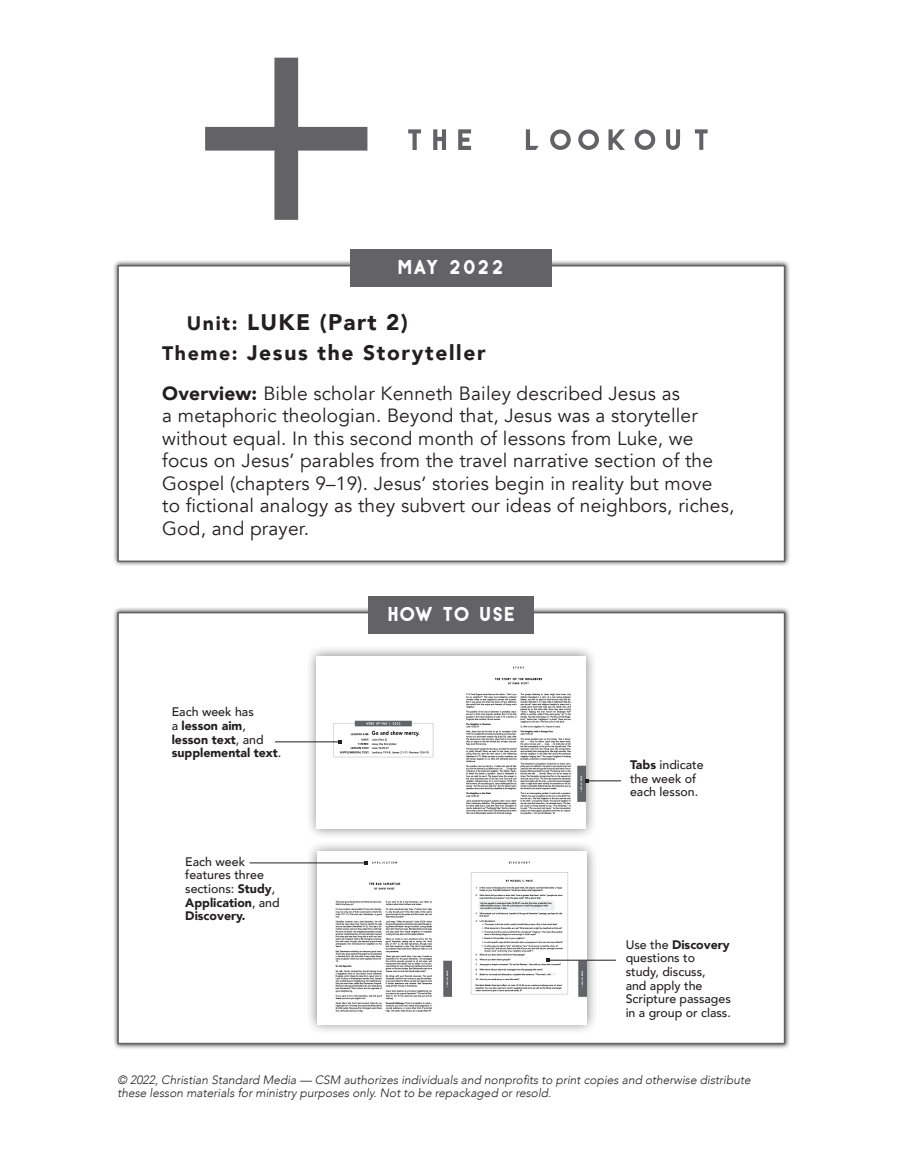
<style>
.page{position:relative;width:905px;height:1161px;background:#fff}
.page>*{position:absolute;margin:0;border:0;box-sizing:border-box;transform-origin:0 0}
.t1{font:900 22.5px "Avenir";letter-spacing:.06em;color:#231f20}
.t2{font:900 21px "Avenir";letter-spacing:.08em;color:#231f20}
.t3{font:19.2px/22.5px "Avenir";letter-spacing:.01em;color:#231f20}
.t4{font:18px "Antraste";letter-spacing:-.01em;color:#fff}
.t5{font:500 12.3px/13.6px "Avenir";color:#231f20}
.t6{font:900 12.3px/13.6px "Avenir";color:#231f20}
.t7{font:italic 300 12px/13.5px "Avenir";color:#231f20}
.s1{font-size:19.5px}
.s2{font-weight:900}
.s3{font-weight:500}
</style>
<div class="page">
<div style="left:112px;top:607px;width:678px;height:442px;background:#231f20;opacity:.88"></div>
<div style="left:117px;top:612px;width:668px;height:432px;background:#fff;border:2px solid #636366"></div>
<div style="left:112px;top:260px;width:678px;height:307px;background:#231f20;opacity:.88"></div>
<div style="left:117px;top:265px;width:668px;height:297px;background:#fff;border:2px solid #636366"></div>
<svg style="left:205px;top:58px;width:162px;height:162px"></svg>
<svg style="left:608px;top:129px;width:17px;height:21px"></svg>
<svg style="left:526px;top:129px;width:12px;height:21px"></svg>
<svg style="left:433px;top:129px;width:13px;height:21px"></svg>
<svg style="left:458px;top:129px;width:13px;height:21px"></svg>
<svg style="left:408px;top:129px;width:13px;height:21px"></svg>
<svg style="left:666px;top:129px;width:14px;height:21px"></svg>
<svg style="left:694px;top:129px;width:13px;height:21px"></svg>
<svg style="left:578px;top:129px;width:21px;height:21px"></svg>
<svg style="left:634px;top:129px;width:21px;height:21px"></svg>
<svg style="left:550px;top:129px;width:20px;height:21px"></svg>
<div style="left:368px;top:596px;width:166px;height:37px;background:#636366"></div>
<div style="left:350px;top:249px;width:202px;height:37px;background:#636366"></div>
<div style="left:306px;top:841px;width:292px;height:194px;background:#231f20;opacity:.55"></div>
<img style="left:317px;top:852px;width:269px;height:172px">
<hr style="left:548px;top:960px;width:68px;height:1px;background:#231f20">
<hr style="left:249px;top:862px;width:117px;height:1px;background:#231f20">
<div style="left:305px;top:645px;width:292px;height:195px;background:#231f20;opacity:.55"></div>
<img style="left:316px;top:656px;width:270px;height:173px">
<hr style="left:587px;top:780px;width:34px;height:1px;background:#231f20">
<hr style="left:275px;top:741px;width:65px;height:1px;background:#231f20">
<svg style="left:338px;top:740px;width:4px;height:4px"></svg>
<p class="t4" style="left:397px;top:256px;width:109px">MAY 2022</p>
<p class="t1" style="left:187px;top:303px;width:222px"><span class="s1">Unit:</span> LUKE (Part 2)</p>
<p class="t2" style="left:162px;top:335px;width:325px"><span class="s1">Theme:</span> Jesus the Storyteller</p>
<p class="t3" style="left:162px;top:382px;width:573px"><span class="s2">Overview:</span> Bible scholar Kenneth Bailey described Jesus as<br>a metaphoric theologian. Beyond that, Jesus was a storyteller without equal. In this second month of lessons from Luke, we focus on Jesus’ parables from the travel narrative section of the Gospel (chapters 9–19). Jesus’ stories begin in reality but move to fictional analogy as they subvert our ideas of neighbors, riches, God, and prayer.</p>
<p class="t6" style="left:172px;top:705px;width:111px"><span class="s3">Each week has<br>a</span> lesson aim<span class="s3">, </span>lesson text<span class="s3">, and </span>supplemental text<span class="s3">.</span></p>
<p class="t5" style="left:185px;top:854px;width:96px">Each week features three sections: <span class="s2">Study</span>,<br><span class="s2">Application</span>, and<br><span class="s2">Discovery.</span></p>
<p class="t4" style="left:387px;top:603px;width:130px">HOW TO USE</p>
<p class="t5" style="left:630px;top:757px;width:75px"><span class="s2">Tabs</span> indicate the week of each lesson.</p>
<p class="t5" style="left:625px;top:937px;width:107px">Use the <span class="s2">Discovery </span>questions to study, discuss,<br>and apply the<br>Scripture passages in a group or class.</p>
<p class="t7" style="left:117px;top:1073px;width:635px">© 2022, Christian Standard Media — CSM authorizes individuals and nonprofits to print copies and otherwise distribute these lesson materials for ministry purposes only. Not to be repackaged or resold.</p>
</div>
